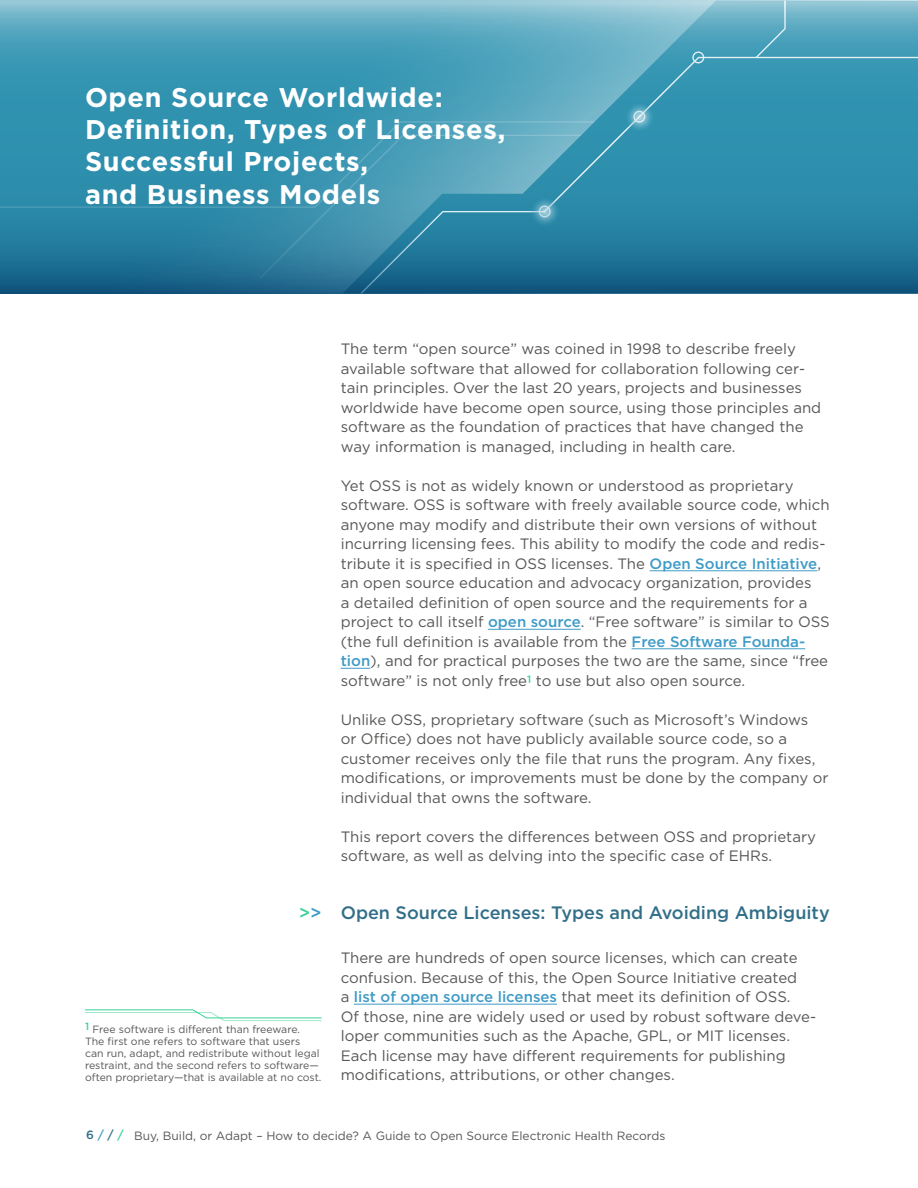
<style>
.page{position:relative;width:918px;height:1188px;background:#fff}
.page>*{position:absolute;margin:0;border:0;box-sizing:border-box;transform-origin:0 0}
.t1{font:700 27px/32.4px "Gotham";letter-spacing:.025em;color:#fff}
.t2{font:500 18px "Gotham";color:#316f88}
.t3{font:15px/19.5px "Gotham";color:#575756}
.t4{font:12px "Gotham";color:#575756}
.t5{font:10.5px/12px "Gotham";color:#575756}
.s1{font-weight:500;color:#3f9bc7}
.s2{color:#39d398}
.s3{color:#3f9bc7}
.s4{font-weight:500;color:#316f88}
.s5{font-weight:500;color:#39d398}
</style>
<div class="page">
<svg style="left:0;top:1px;width:918px;height:292px;background:#3b92ae"></svg>
<hr style="left:650px;top:571px;width:167px;height:1px;background:#3f9bc7">
<hr style="left:488px;top:629px;width:93px;height:1px;background:#3f9bc7">
<hr style="left:632px;top:649px;width:173px;height:1px;background:#3f9bc7">
<svg style="left:341px;top:668px;width:29px;height:1px"></svg>
<hr style="left:354px;top:1004px;width:203px;height:1px;background:#3f9bc7">
<svg style="left:85px;top:1009px;width:237px;height:12px"></svg>
<h1 class="t1" style="left:85px;top:81px;width:422px">Open Source Worldwide:<br>Definition, Types of Licenses,<br>Successful Projects,<br>and Business Models</h1>
<p class="t3" style="left:341px;top:339px;width:482px">The term “open source” was coined in 1998 to describe freely available software that allowed for collaboration following cer&shy;tain principles. Over the last 20 years, projects and businesses worldwide have become open source, using those principles and software as the foundation of practices that have changed the way information is managed, including in health care.</p>
<p class="t3" style="left:341px;top:475px;width:491px">Yet OSS is not as widely known or understood as proprietary software. OSS is software with freely available source code, which anyone may modify and distribute their own versions of without incurring licensing fees. This ability to modify the code and redis&shy;tribute it is specified in OSS licenses. The <span class="s1">Open Source Initiative</span>, an open source education and advocacy organization, provides<br>a detailed definition of open source and the requirements for a project to call itself <span class="s1">open source</span>. “Free software” is similar to OSS (the full definition is available from the <span class="s1">Free Software Founda&shy;tion</span>), and for practical purposes the two are the same, since “free software” is not only free<sup>1</sup> to use but also open source.</p>
<p class="t3" style="left:341px;top:709px;width:489px">Unlike OSS, proprietary software (such as Microsoft’s Windows<br>or Office) does not have publicly available source code, so a customer receives only the file that runs the program. Any fixes, modifications, or improvements must be done by the company or individual that owns the software.</p>
<p class="t3" style="left:341px;top:826px;width:477px">This report covers the differences between OSS and proprietary software, as well as delving into the specific case of EHRs.</p>
<p class="t2" style="left:299px;top:901px;width:532px"><span class="s2">&gt;</span><span class="s3">&gt;</span> Open Source Licenses: Types and Avoiding Ambiguity</p>
<p class="t5" style="left:85px;top:1023px;width:238px"><sup>1</sup> Free software is different than freeware.<br>The first one refers to software that users<br>can run, adapt, and redistribute without legal restraint, and the second refers to software— often proprietary—that is available at no cost.</p>
<p class="t3" style="left:341px;top:948px;width:477px">There are hundreds of open source licenses, which can create confusion. Because of this, the Open Source Initiative created<br>a <span class="s1">list of open source licenses</span> that meet its definition of OSS.<br>Of those, nine are widely used or used by robust software deve&shy;loper communities such as the Apache, GPL, or MIT licenses.<br>Each license may have different requirements for publishing modifications, attributions, or other changes.</p>
<p class="t4" style="left:86px;top:1128px;width:581px"><span class="s4">6</span> <span class="s1">/</span> <span class="s4">/</span> <span class="s5">/</span> Buy, Build, or Adapt – How to decide? A Guide to Open Source Electronic Health Records</p>
</div>
